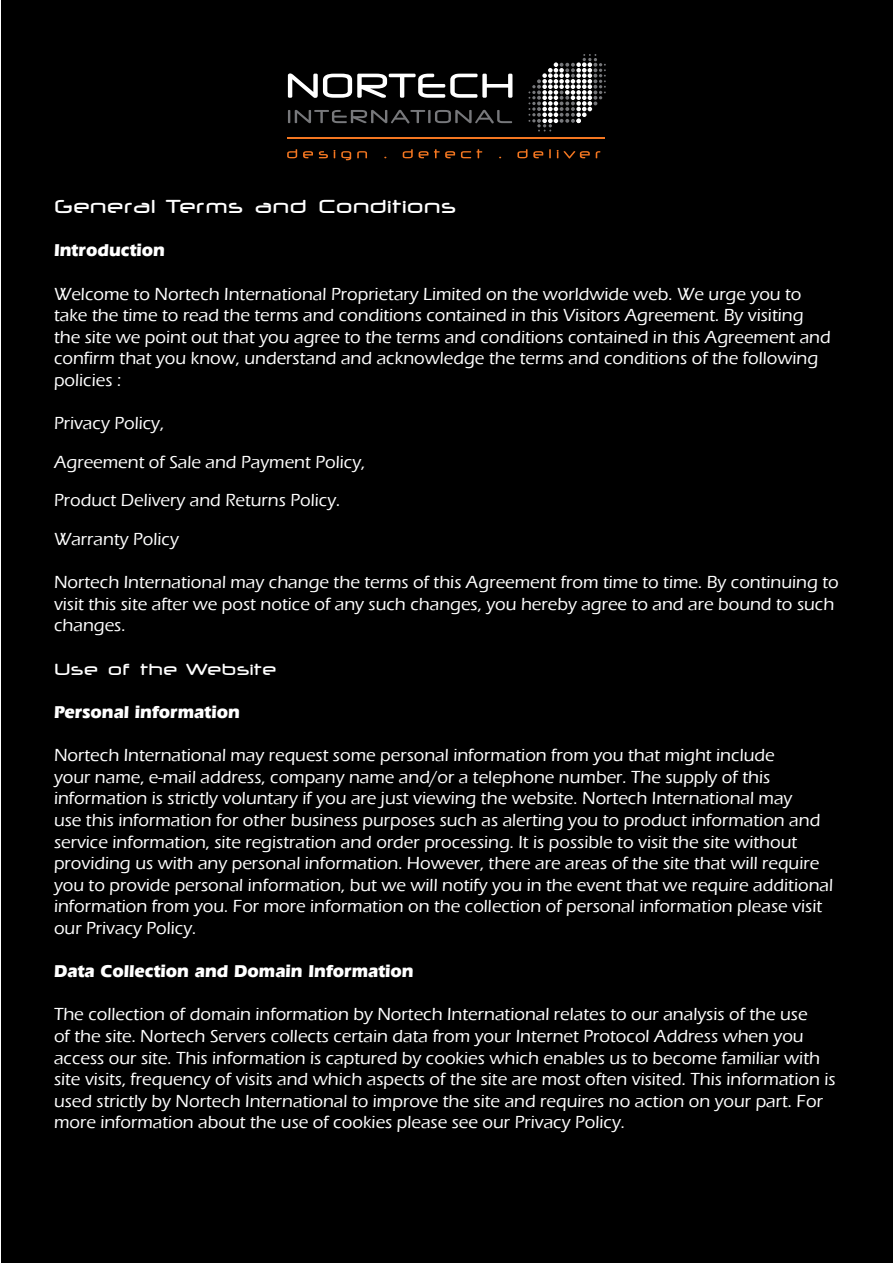
<style>
.page{position:relative;width:893px;height:1263px;background:#fff}
.page>*{position:absolute;margin:0;border:0;box-sizing:border-box;transform-origin:0 0}
.t1{font:500 21px "Nortech";color:#fff}
.t2{font:500 18px/21.6px "Eras ITC";color:#fff}
.t3{font:700 18px "Eras IT Cby BT";color:#fff}
.t4{font:500 18px "Nortech";color:#fff}
</style>
<div class="page">
<div style="left:1px;top:0;width:892px;height:1263px;background:#000"></div>
<svg style="left:288px;top:110px;width:224px;height:13px"></svg>
<svg style="left:288px;top:73px;width:224px;height:25px"></svg>
<svg style="left:528px;top:54px;width:78px;height:78px"></svg>
<hr style="left:288px;top:137px;width:317px;height:1px;background:#f47721">
<svg style="left:287px;top:149px;width:10px;height:9px"></svg>
<svg style="left:303px;top:151px;width:10px;height:7px"></svg>
<svg style="left:319px;top:150px;width:16px;height:8px"></svg>
<svg style="left:341px;top:151px;width:10px;height:9px"></svg>
<svg style="left:357px;top:151px;width:10px;height:7px"></svg>
<svg style="left:403px;top:149px;width:10px;height:9px"></svg>
<svg style="left:419px;top:151px;width:9px;height:7px"></svg>
<svg style="left:434px;top:149px;width:21px;height:9px"></svg>
<svg style="left:461px;top:149px;width:21px;height:9px"></svg>
<svg style="left:517px;top:149px;width:10px;height:9px"></svg>
<svg style="left:533px;top:151px;width:10px;height:7px"></svg>
<svg style="left:549px;top:149px;width:2px;height:9px"></svg>
<svg style="left:557px;top:150px;width:33px;height:8px"></svg>
<svg style="left:596px;top:151px;width:4px;height:7px"></svg>
<p class="t1" style="left:54px;top:198px;width:404px">General Terms and Conditions</p>
<p class="t3" style="left:54px;top:239px;width:113px">Introduction</p>
<p class="t2" style="left:54px;top:283px;width:778px">Welcome to Nortech International Proprietary Limited on the worldwide web. We urge you to take the time to read the terms and conditions contained in this Visitors Agreement. By visiting the site we point out that you agree to the terms and conditions contained in this Agreement and confirm that you know, understand and acknowledge the terms and conditions of the following policies :</p>
<p class="t2" style="left:54px;top:404px;width:313px;line-height:38.5px">Privacy Policy,<br>Agreement of Sale and Payment Policy,<br>Product Delivery and Returns Policy.<br>Warranty Policy</p>
<p class="t2" style="left:54px;top:572px;width:786px">Nortech International may change the terms of this Agreement from time to time. By continuing to visit this site after we post notice of any such changes, you hereby agree to and are bound to such changes.</p>
<p class="t4" style="left:54px;top:661px;width:224px">Use of the Website</p>
<p class="t3" style="left:54px;top:701px;width:187px">Personal information</p>
<p class="t2" style="left:54px;top:744px;width:781px">Nortech International may request some personal information from you that might include<br>your name, e-mail address, company name and/or a telephone number. The supply of this information is strictly voluntary if you are just viewing the website. Nortech International may<br>use this information for other business purposes such as alerting you to product information and service information, site registration and order processing. It is possible to visit the site without providing us with any personal information. However, there are areas of the site that will require you to provide personal information, but we will notify you in the event that we require additional information from you. For more information on the collection of personal information please visit our Privacy Policy.</p>
<p class="t3" style="left:54px;top:960px;width:361px">Data Collection and Domain Information</p>
<p class="t2" style="left:54px;top:1004px;width:783px">The collection of domain information by Nortech International relates to our analysis of the use<br>of the site. Nortech Servers collects certain data from your Internet Protocol Address when you access our site. This information is captured by cookies which enables us to become familiar with site visits, frequency of visits and which aspects of the site are most often visited. This information is used strictly by Nortech International to improve the site and requires no action on your part. For more information about the use of cookies please see our Privacy Policy.</p>
</div>
